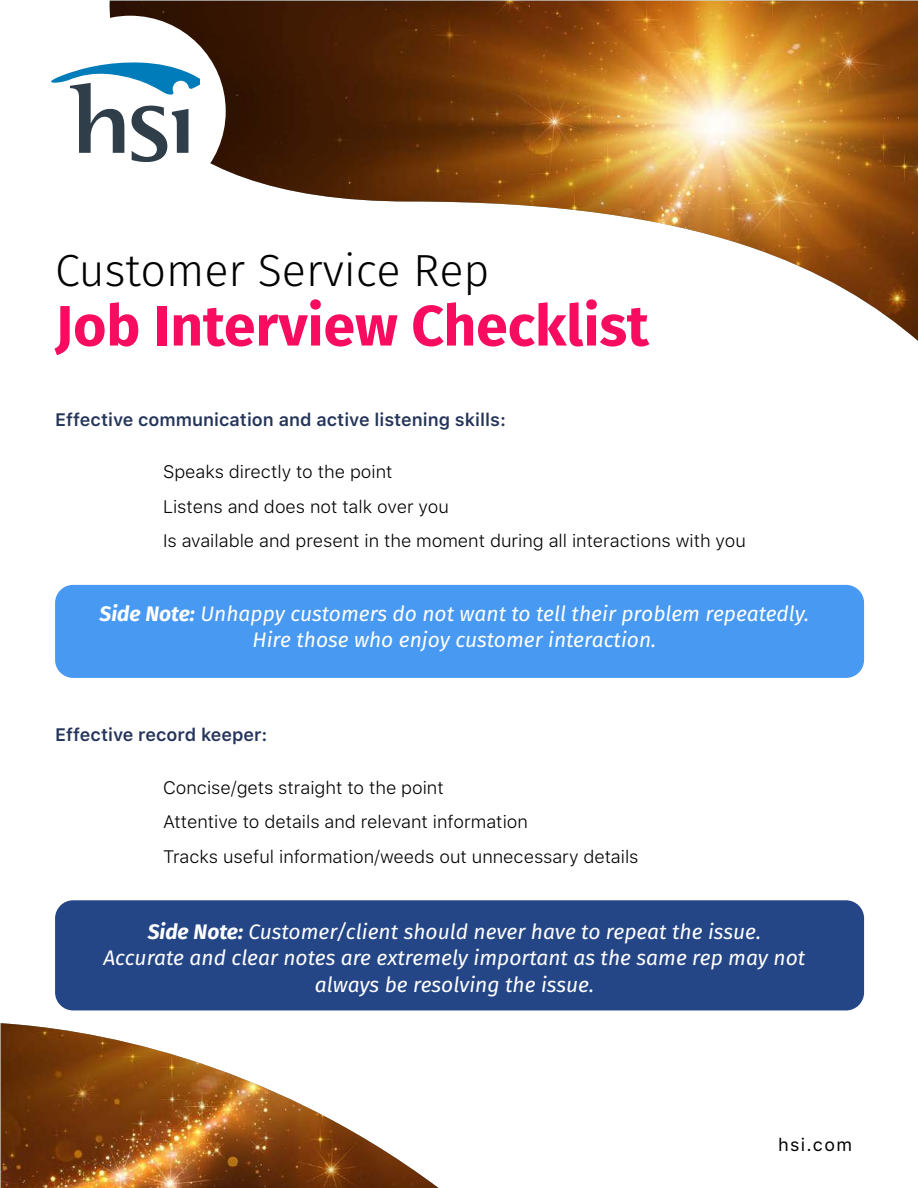
<style>
.page{position:relative;width:918px;height:1188px;background:#fff}
.page>*{position:absolute;margin:0;border:0;box-sizing:border-box;transform-origin:0 0}
.t1{font:700 57px "Fira Sans";color:#f70c60}
.t2{font:300 45px "Fira Sans";color:#000}
.t3{font:italic 21px/26.2px "Fira Sans";color:#fff;text-align:center}
.t4{font:300 18px/34.5px "SF Pro Text";color:#000}
.t5{font:600 18px "SF Pro Text";color:#25355a}
.t6{font:18px "SF Pro Text";letter-spacing:.075em;color:#000}
.s1{font-weight:700}
</style>
<div class="page">
<img style="left:109px;top:1px;width:809px;height:340px">
<img style="left:1px;top:1023px;width:438px;height:165px">
<div style="left:35px;top:16px;width:191px;height:191px;background:#fff;border-radius:50%"></div>
<svg style="left:51px;top:62px;width:148px;height:100px"></svg>
<div style="left:55px;top:585px;width:809px;height:93px;background:#4899f1;border-radius:18px"></div>
<div style="left:55px;top:900px;width:809px;height:110px;background:#254686;border-radius:18px"></div>
<h2 class="t2" style="left:55px;top:238px;width:436px">Customer Service Rep</h2>
<h1 class="t1" style="left:55px;top:278px;width:595px">Job Interview Checklist</h1>
<p class="t5" style="left:55px;top:406px;width:453px">Effective communication and active listening skills:</p>
<p class="t4" style="left:163px;top:454px;width:584px">Speaks directly to the point<br>Listens and does not talk over you<br>Is available and present in the moment during all interactions with you</p>
<p class="t3" style="left:100px;top:600px;width:711px"><span class="s1">Side Note:</span> Unhappy customers do not want to tell their problem repeatedly.<br>Hire those who enjoy customer interaction.</p>
<p class="t5" style="left:55px;top:722px;width:214px">Effective record keeper:</p>
<p class="t4" style="left:163px;top:769px;width:477px">Concise/gets straight to the point<br>Attentive to details and relevant information<br>Tracks useful information/weeds out unnecessary details</p>
<p class="t3" style="left:103px;top:918px;width:703px"><span class="s1">Side Note:</span> Customer/client should never have to repeat the issue.<br>Accurate and clear notes are extremely important as the same rep may not always be resolving the issue.</p>
<p class="t6" style="left:778px;top:1132px;width:76px">hsi.com</p>
</div>
